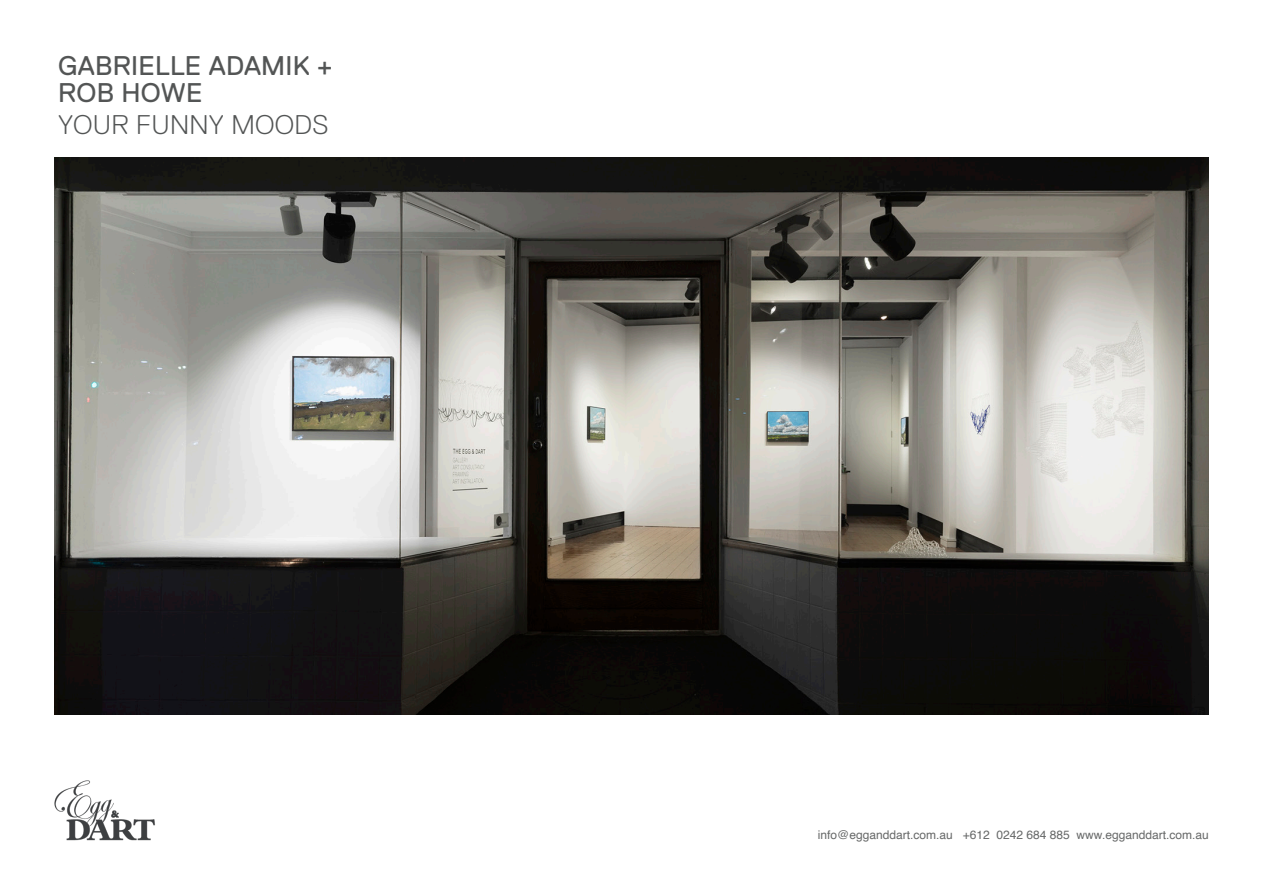
<style>
.page{position:relative;width:1263px;height:893px;background:#fff}
.page>*{position:absolute;margin:0;border:0;box-sizing:border-box;transform-origin:0 0}
.t1{font:27px/27px "Replica";letter-spacing:.01em;color:#535555}
.t2{font:300 27px "Replica";letter-spacing:.01em;color:#535555}
.t3{font:12px "Helvetica";color:#666868}
</style>
<div class="page">
<img style="left:54px;top:780px;width:101px;height:61px">
<img style="left:54px;top:158px;width:1154px;height:556px">
<h1 class="t1" style="left:58px;top:53px;width:276px">GABRIELLE ADAMIK +<br>ROB HOWE</h1>
<h1 class="t2" style="left:58px;top:109px;width:272px">YOUR FUNNY MOODS</h1>
<p class="t3" style="left:818px;top:825px;width:392px">info@egganddart.com.au +612 0242 684 885 www.egganddart.com.au</p>
</div>
